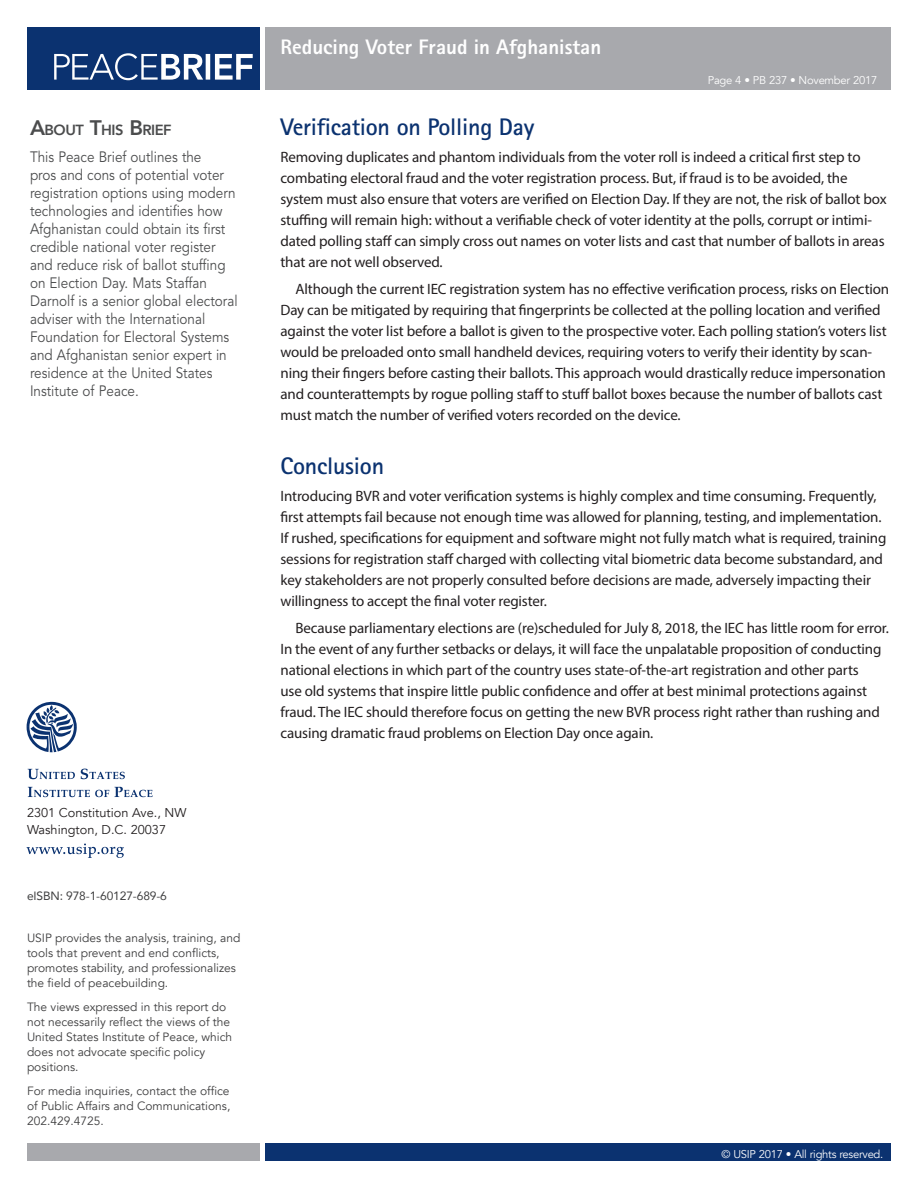
<style>
.page{position:relative;width:918px;height:1188px;background:#fff}
.page>*{position:absolute;margin:0;border:0;box-sizing:border-box;transform-origin:0 0}
.A1_head{font:700 24px "Rotis Sans Serif";letter-spacing:-.01em;color:#0b3270}
.t1{font:800 21px "Rotis Sans Serif";color:#fff}
.bodytext_indent{font:15px/21px "Myriad Pro";letter-spacing:-.01em;color:#231f20}
.bodytext{font:15px/21px "Myriad Pro";letter-spacing:-.01em;color:#231f20}
.Board___Members__s{font:15px/18px "Avenir LT Std";color:#4b4c4d;scale:.9 1}
.Left_author_Name{font:800 14.7px "Avenir";letter-spacing:-.035em;color:#4b4c4d}
.t2{font:12.75px/16.5px "Avenir";color:#231f20}
.t3{font:12px/15px "Avenir";color:#3e3e3f}
.t4{font:12px/15px "Avenir LT Std";color:#231f20;text-align:justify}
.t5{font:12px "Avenir";letter-spacing:-.01em;color:#3e3e3f}
.t6{font:11.25px "Avenir";letter-spacing:-.025em;color:#fff}
.s1{font-size:21px}
</style>
<div class="page">
<div style="left:265px;top:1143px;width:626px;height:18px;background:#0b3270"></div>
<div style="left:27px;top:1143px;width:233px;height:18px;background:#a8a9ad"></div>
<div style="left:265px;top:27px;width:626px;height:63px;background:#a8a9ad"></div>
<div style="left:27px;top:27px;width:233px;height:63px;background:#0b3270"></div>
<svg style="left:54px;top:53px;width:199px;height:27px"></svg>
<svg style="left:27px;top:843px;width:97px;height:15px"></svg>
<svg style="left:28px;top:787px;width:125px;height:10px"></svg>
<svg style="left:28px;top:769px;width:97px;height:10px"></svg>
<svg style="left:27px;top:702px;width:50px;height:50px"></svg>
<p class="Left_author_Name" style="left:30px;top:118px;width:143px"><span class="s1">A</span>BOUT <span class="s1">T</span>HIS <span class="s1">B</span>RIEF</p>
<p class="Board___Members__s" style="left:30px;top:148px;width:232px">This Peace Brief outlines the<br>pros and cons of potential voter registration options using modern technologies and identifies how<br>Afghanistan could obtain its first credible national voter register and reduce risk of ballot stuffing on Election Day. Mats Staffan<br>Darnolf is a senior global electoral adviser with the International<br>Foundation for Electoral Systems and Afghanistan senior expert in residence at the United States<br>Institute of Peace.</p>
<p class="t4" style="left:27px;top:797px;width:126px">2301 Constitution Ave.<br>Washington, DC 20037<br>202.457.1700</p>
<p class="t4" style="left:28px;top:802px;width:125px">2301 Constitution Ave.</p>
<p class="t2" style="left:27px;top:805px;width:161px">2301 Constitution Ave., NW<br>Washington, D.C. 20037</p>
<p class="t5" style="left:27px;top:886px;width:141px">eISBN: 978-1-60127-689-6</p>
<p class="t3" style="left:27px;top:931px;width:215px">USIP provides the analysis, training, and tools that prevent and end conflicts, promotes stability, and professionalizes the field of peacebuilding.</p>
<p class="t3" style="left:27px;top:1000px;width:207px">The views expressed in this report do not necessarily reflect the views of the<br>United States Institute of Peace, which does not advocate specific policy positions.</p>
<p class="t3" style="left:27px;top:1084px;width:205px;text-align:justify">For media inquiries, contact the office of Public Affairs and Communications, 202.429.4725.</p>
<h2 class="t1" style="left:280px;top:34px;width:322px">Reducing Voter Fraud in Afghanistan</h2>
<p class="t6" style="left:708px;top:73px;width:171px">Page 4 • PB 237 • November 2017</p>
<p class="A1_head" style="left:280px;top:112px;width:255px">Verification on Polling Day</p>
<p class="bodytext" style="left:280px;top:146px;width:608px">Removing duplicates and phantom individuals from the voter roll is indeed a critical first step to combating electoral fraud and the voter registration process. But, if fraud is to be avoided, the system must also ensure that voters are verified on Election Day. If they are not, the risk of ballot box stuffing will remain high: without a verifiable check of voter identity at the polls, corrupt or intimi&shy;dated polling staff can simply cross out names on voter lists and cast that number of ballots in areas that are not well observed.</p>
<p class="bodytext_indent" style="left:280px;top:278px;width:610px;text-indent:15px">Although the current IEC registration system has no effective verification process, risks on Election Day can be mitigated by requiring that fingerprints be collected at the polling location and verified against the voter list before a ballot is given to the prospective voter. Each polling station’s voters list would be preloaded onto small handheld devices, requiring voters to verify their identity by scan&shy;ning their fingers before casting their ballots. This approach would drastically reduce impersonation and counterattempts by rogue polling staff to stuff ballot boxes because the number of ballots cast must match the number of verified voters recorded on the device.</p>
<p class="A1_head" style="left:280px;top:451px;width:105px">Conclusion</p>
<p class="bodytext" style="left:280px;top:485px;width:607px">Introducing BVR and voter verification systems is highly complex and time consuming. Frequently, first attempts fail because not enough time was allowed for planning, testing, and implementation.<br>If rushed, specifications for equipment and software might not fully match what is required, training sessions for registration staff charged with collecting vital biometric data become substandard, and key stakeholders are not properly consulted before decisions are made, adversely impacting their willingness to accept the final voter register.</p>
<p class="bodytext_indent" style="left:280px;top:617px;width:610px;text-indent:15px">Because parliamentary elections are (re)scheduled for July 8, 2018, the IEC has little room for error.<br>In the event of any further setbacks or delays, it will face the unpalatable proposition of conducting national elections in which part of the country uses state-of-the-art registration and other parts<br>use old systems that inspire little public confidence and offer at best minimal protections against fraud. The IEC should therefore focus on getting the new BVR process right rather than rushing and causing dramatic fraud problems on Election Day once again.</p>
<p class="t6" style="left:722px;top:1147px;width:163px">© USIP 2017 • All rights reserved.</p>
</div>
